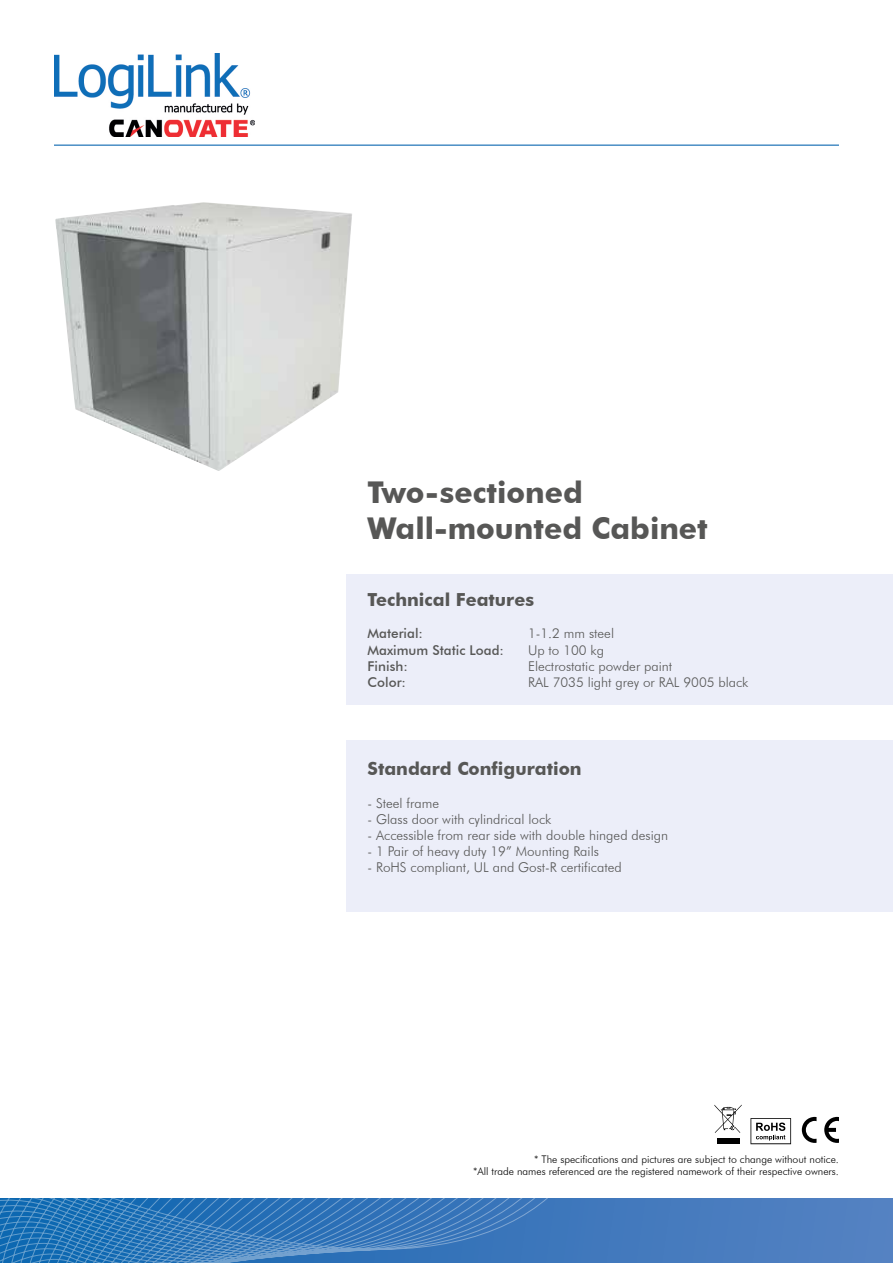
<style>
.page{position:relative;width:893px;height:1263px;background:#fff}
.page>*{position:absolute;margin:0;border:0;box-sizing:border-box;transform-origin:0 0}
.t1{font:700 30px/36px "Futura BT";color:#575756}
.t2{font:700 18px "Futura BT";color:#575756}
.t3{font:300 13.5px "Futura BT";color:#575756}
.t4{font:500 13.5px "Futura BT";color:#575756}
.t5{font:300 10.5px/12.6px "Futura BT";color:#000;text-align:right}
</style>
<div class="page">
<div style="left:0;top:1198px;width:893px;height:65px;background:#4b7dbf"></div>
<svg style="left:0;top:1198px;width:595px;height:65px"></svg>
<hr style="left:54px;top:145px;width:785px;height:1px;background:#0d68b1">
<svg style="left:750px;top:1118px;width:41px;height:26px"></svg>
<svg style="left:802px;top:1117px;width:14px;height:26px"></svg>
<svg style="left:824px;top:1117px;width:15px;height:26px"></svg>
<svg style="left:714px;top:1104px;width:28px;height:29px"></svg>
<div style="left:717px;top:1138px;width:22px;height:6px;background:#000"></div>
<div style="left:347px;top:574px;width:546px;height:131px;background:#eceef9"></div>
<div style="left:347px;top:740px;width:546px;height:172px;background:#eceef9"></div>
<img style="left:55px;top:202px;width:297px;height:269px">
<img style="left:54px;top:54px;width:201px;height:83px">
<h1 class="t1" style="left:368px;top:474px;width:342px">Two-sectioned<br>Wall-mounted Cabinet</h1>
<h2 class="t2" style="left:368px;top:589px;width:168px">Technical Features</h2>
<p class="t4" style="left:368px;top:625px;width:57px">Material:</p>
<p class="t3" style="left:528px;top:625px;width:88px">1-1.2 mm steel</p>
<p class="t4" style="left:368px;top:641px;width:138px">Maximum Static Load:</p>
<p class="t3" style="left:528px;top:641px;width:78px">Up to 100 kg</p>
<p class="t4" style="left:368px;top:658px;width:42px">Finish:</p>
<p class="t3" style="left:528px;top:658px;width:146px">Electrostatic powder paint</p>
<p class="t4" style="left:368px;top:674px;width:40px">Color:</p>
<p class="t3" style="left:528px;top:674px;width:222px">RAL 7035 light grey or RAL 9005 black</p>
<h2 class="t2" style="left:368px;top:758px;width:216px">Standard Configuration</h2>
<p class="t3" style="left:368px;top:794px;width:73px">- Steel frame</p>
<p class="t3" style="left:368px;top:811px;width:185px">- Glass door with cylindrical lock</p>
<p class="t3" style="left:368px;top:827px;width:302px">- Accessible from rear side with double hinged design</p>
<p class="t3" style="left:368px;top:843px;width:233px">- 1 Pair of heavy duty 19” Mounting Rails</p>
<p class="t3" style="left:368px;top:859px;width:256px">- RoHS compliant, UL and Gost-R certificated</p>
<p class="t5" style="left:473px;top:1153px;width:367px">* The specifications and pictures are subject to change without notice.<br>*All trade names referenced are the registered namework of their respective owners.</p>
</div>
